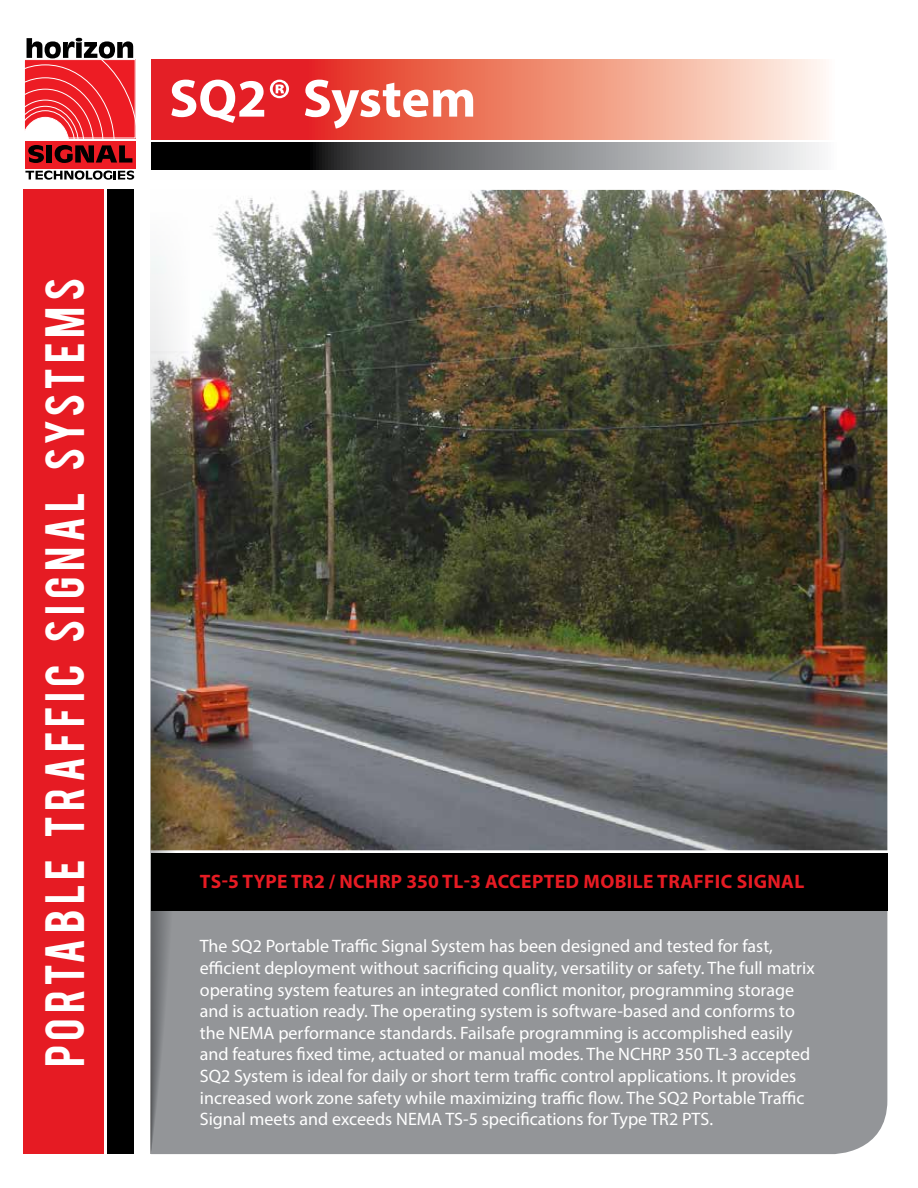
<style>
.page{position:relative;width:918px;height:1188px;background:#fff}
.page>*{position:absolute;margin:0;border:0;box-sizing:border-box;transform-origin:0 0}
.t1{font:700 54px "Myriad Pro";color:#fff}
.t2{font:43.5px "Bebas";letter-spacing:.115em;color:#fff}
.t3{font:700 19.5px "Myriad Pro";letter-spacing:.02em;color:#e61b23}
.t4{font:18px/21.6px "Myriad Pro";color:#fff}
</style>
<div class="page">
<div style="left:191px;top:911px;width:696px;height:243px;background:#939598"></div>
<div style="left:151px;top:854px;width:736px;height:57px;background:#000"></div>
<svg style="left:151px;top:142px;width:668px;height:28px;background:#6c6d6e"></svg>
<svg style="left:151px;top:59px;width:675px;height:80px;background:#ed7769"></svg>
<div style="left:25px;top:141px;width:110px;height:27px;background:#ed1c24"></div>
<svg style="left:25px;top:171px;width:109px;height:9px"></svg>
<svg style="left:28px;top:145px;width:16px;height:18px"></svg>
<div style="left:46px;top:145px;width:6px;height:18px;background:#000"></div>
<svg style="left:55px;top:145px;width:77px;height:18px"></svg>
<svg style="left:26px;top:38px;width:108px;height:98px;background:#d64c51"></svg>
<div style="left:24px;top:59px;width:111px;height:79px;border:1px solid #fff"></div>
<div style="left:23px;top:190px;width:81px;height:964px;background:#e61b23"></div>
<div style="left:107px;top:190px;width:27px;height:964px;background:#000"></div>
<img style="left:191px;top:190px;width:696px;height:660px">
<img style="left:150px;top:256px;width:41px;height:898px">
<h2 class="t2" style="left:33px;top:1067px;width:791px;rotate:-90deg">portable traffic signal systems</h2>
<h1 class="t1" style="left:169px;top:63px;width:309px">SQ2® System</h1>
<p class="t3" style="left:200px;top:868px;width:606px">TS-5 TYPE TR2 / NCHRP 350 TL-3 ACCEPTED MOBILE TRAFFIC SIGNAL</p>
<p class="t4" style="left:200px;top:935px;width:616px">The SQ2 Portable Traffic Signal System has been designed and tested for fast, efficient deployment without sacrificing quality, versatility or safety. The full matrix operating system features an integrated conflict monitor, programming storage and is actuation ready. The operating system is software-based and conforms to the NEMA performance standards. Failsafe programming is accomplished easily and features fixed time, actuated or manual modes. The NCHRP 350 TL-3 accepted SQ2 System is ideal for daily or short term traffic control applications. It provides increased work zone safety while maximizing traffic flow. The SQ2 Portable Traffic Signal meets and exceeds NEMA TS-5 specifications for Type TR2 PTS.</p>
</div>
